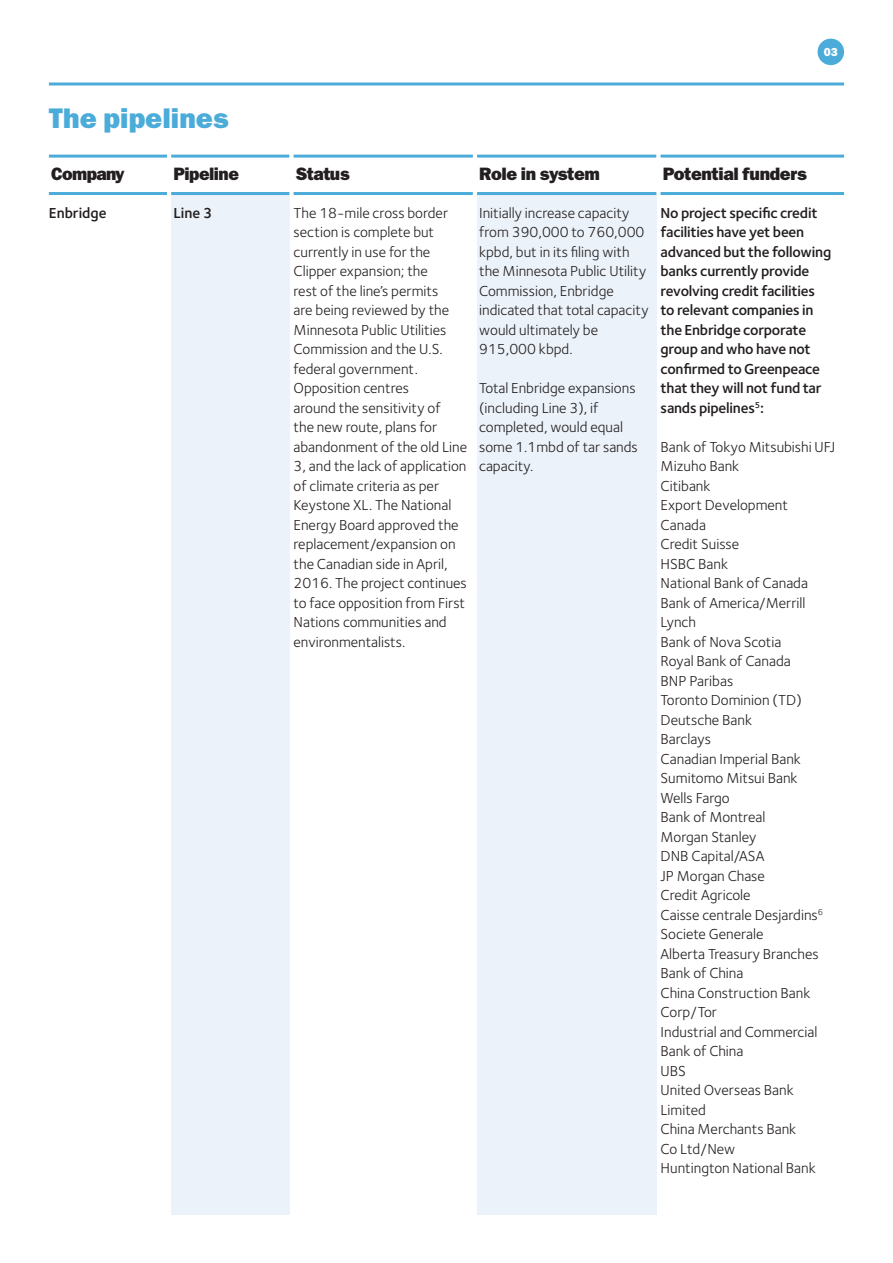
<style>
.page{position:relative;width:893px;height:1263px;background:#fff}
.page>*{position:absolute;margin:0;border:0;box-sizing:border-box;transform-origin:0 0}
.t1{font:28.5px "ITC Franklin Gothic Std Hvy";color:#4bacd9}
.t2{font:18px "ITC Franklin Gothic Std Hvy";letter-spacing:-.02em;color:#231f20}
.t3{font:15px/19.5px "Foundry Sterling";color:#231f20}
.t4{font:600 15px/19.5px "Foundry Sterling";letter-spacing:-.015em;color:#231f20}
.t5{font:11.7px "ITC Franklin Gothic Std Hvy";color:#fff}
</style>
<div class="page">
<hr style="left:49px;top:83px;width:795px;height:3px;background:#4bacd9">
<div style="left:817px;top:39px;width:27px;height:26px;background:#4bacd9;border-radius:50%"></div>
<div style="left:171px;top:192px;width:118px;height:1022px;background:#ebf2f9"></div>
<div style="left:477px;top:192px;width:179px;height:1022px;background:#ebf2f9"></div>
<hr style="left:49px;top:155px;width:118px;height:3px;background:#4bacd9">
<hr style="left:49px;top:192px;width:118px;height:3px;background:#4bacd9">
<hr style="left:171px;top:155px;width:118px;height:3px;background:#4bacd9">
<hr style="left:171px;top:192px;width:118px;height:3px;background:#4bacd9">
<hr style="left:294px;top:155px;width:179px;height:3px;background:#4bacd9">
<hr style="left:294px;top:192px;width:179px;height:3px;background:#4bacd9">
<hr style="left:477px;top:155px;width:179px;height:3px;background:#4bacd9">
<hr style="left:477px;top:192px;width:179px;height:3px;background:#4bacd9">
<hr style="left:661px;top:155px;width:183px;height:3px;background:#4bacd9">
<hr style="left:661px;top:192px;width:183px;height:3px;background:#4bacd9">
<p class="t5" style="left:824px;top:45px;width:16px">03</p>
<h1 class="t1" style="left:49px;top:101px;width:181px">The pipelines</h1>
<p class="t2" style="left:51px;top:164px;width:75px">Company</p>
<p class="t2" style="left:173px;top:164px;width:67px">Pipeline</p>
<p class="t2" style="left:296px;top:164px;width:55px">Status</p>
<p class="t2" style="left:479px;top:164px;width:122px">Role in system</p>
<p class="t2" style="left:663px;top:164px;width:146px">Potential funders</p>
<p class="t4" style="left:49px;top:203px;width:59px">Enbridge</p>
<p class="t4" style="left:173px;top:203px;width:41px">Line 3</p>
<p class="t3" style="left:294px;top:203px;width:175px">The 18-mile cross border section is complete but currently in use for the<br>Clipper expansion; the<br>rest of the line’s permits<br>are being reviewed by the<br>Minnesota Public Utilities<br>Commission and the U.S. federal government.<br>Opposition centres<br>around the sensitivity of<br>the new route, plans for abandonment of the old Line<br>3, and the lack of application of climate criteria as per<br>Keystone XL. The National<br>Energy Board approved the replacement/expansion on the Canadian side in April,<br>2016. The project continues to face opposition from First<br>Nations communities and environmentalists.</p>
<p class="t3" style="left:479px;top:203px;width:171px">Initially increase capacity from 390,000 to 760,000 kpbd, but in its filing with the Minnesota Public Utility<br>Commission, Enbridge indicated that total capacity would ultimately be<br>915,000 kbpd.</p>
<p class="t4" style="left:661px;top:203px;width:172px">No project specific credit facilities have yet been advanced but the following banks currently provide revolving credit facilities to relevant companies in the Enbridge corporate group and who have not confirmed to Greenpeace that they will not fund tar sands pipelines<sup>5</sup>:</p>
<p class="t3" style="left:661px;top:437px;width:176px">Bank of Tokyo Mitsubishi UFJ<br>Mizuho Bank<br>Citibank<br>Export Development<br>Canada<br>Credit Suisse<br>HSBC Bank<br>National Bank of Canada<br>Bank of America/Merrill<br>Lynch<br>Bank of Nova Scotia<br>Royal Bank of Canada<br>BNP Paribas<br>Toronto Dominion (TD)<br>Deutsche Bank<br>Barclays<br>Canadian Imperial Bank<br>Sumitomo Mitsui Bank<br>Wells Fargo<br>Bank of Montreal<br>Morgan Stanley<br>DNB Capital/ASA<br>JP Morgan Chase<br>Credit Agricole<br>Caisse centrale Desjardins<sup>6<br></sup>Societe Generale<br>Alberta Treasury Branches<br>Bank of China<br>China Construction Bank<br>Corp/Tor<br>Industrial and Commercial<br>Bank of China<br>UBS<br>United Overseas Bank<br>Limited<br>China Merchants Bank<br>Co Ltd/New<br>Huntington National Bank</p>
<p class="t3" style="left:479px;top:378px;width:160px">Total Enbridge expansions (including Line 3), if completed, would equal some 1.1mbd of tar sands capacity.</p>
</div>
